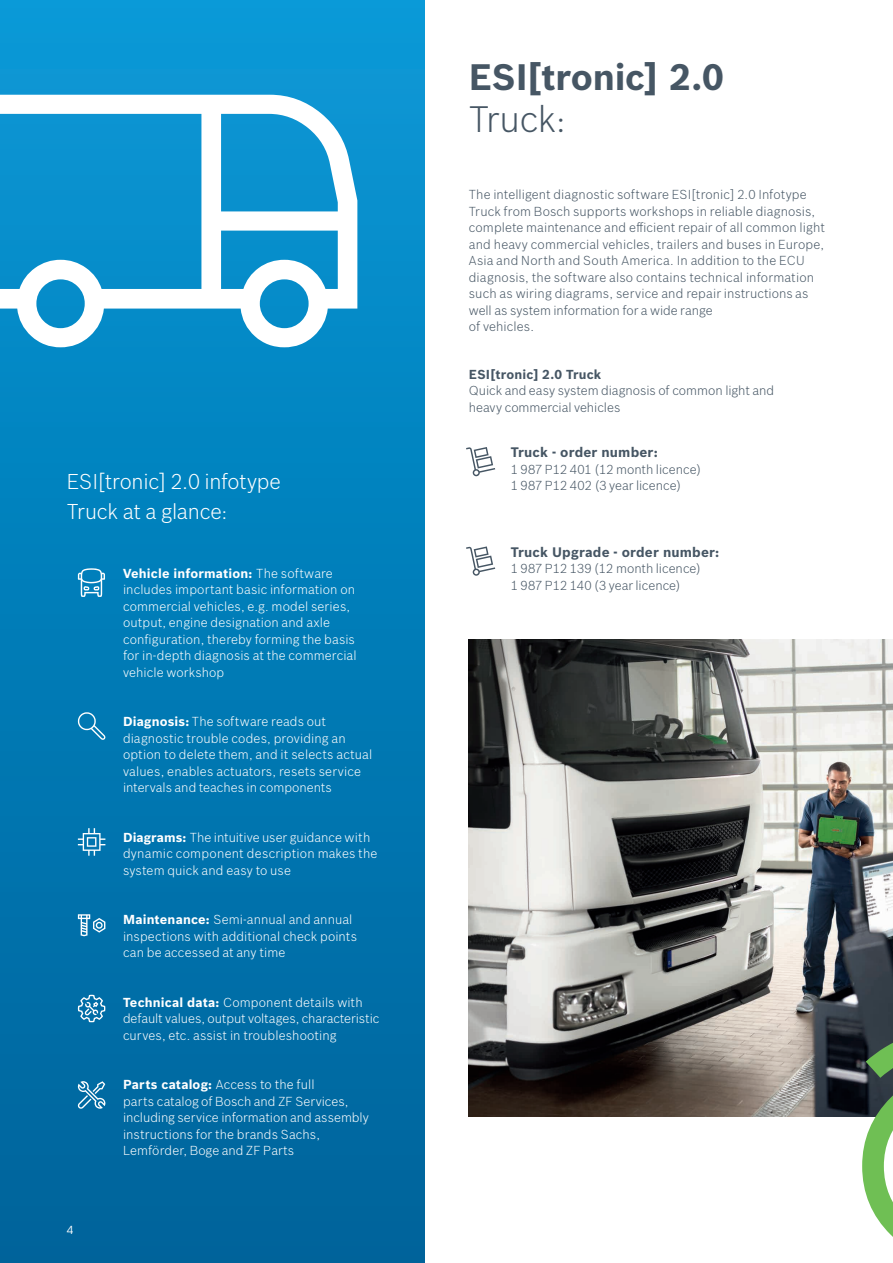
<style>
.page{position:relative;width:893px;height:1263px;background:#fff}
.page>*{position:absolute;margin:0;border:0;box-sizing:border-box;transform-origin:0 0}
.t1{font:700 36px "Bosch Sans";letter-spacing:-.005em;color:#465664}
.t2{font:300 36px "Bosch Sans";letter-spacing:-.01em;color:#465664}
.t3{font:300 21px/30px "Bosch Sans";letter-spacing:-.01em;color:#fff}
.t4{font:700 13.5px "Bosch Sans";letter-spacing:.015em;color:#465664}
.t5{font:300 12.75px/16.5px "Bosch Sans";letter-spacing:.005em;color:#fff}
.t6{font:300 12.75px/16.5px "Bosch Sans";letter-spacing:.005em;color:#465664}
.t7{font:700 12.75px "Bosch Sans";letter-spacing:.015em;color:#465664}
.t8{font:11.25px "Bosch Sans";color:#fff}
.s1{font-weight:700}
</style>
<div class="page">
<img style="left:469px;top:639px;width:424px;height:477px">
<div style="left:0;top:0;width:424px;height:1263px;background:linear-gradient(to bottom,#0999d7,#00629a)"></div>
<svg style="left:0;top:95px;width:357px;height:252px;fill:#0b92cf"></svg>
<svg style="left:862px;top:929px;width:31px;height:308px;background:#658365"></svg>
<svg style="left:78px;top:568px;width:27px;height:29px"></svg>
<svg style="left:78px;top:712px;width:27px;height:28px"></svg>
<svg style="left:78px;top:914px;width:27px;height:22px"></svg>
<svg style="left:78px;top:995px;width:27px;height:27px"></svg>
<svg style="left:78px;top:828px;width:27px;height:28px"></svg>
<svg style="left:78px;top:1081px;width:27px;height:28px"></svg>
<svg style="left:466px;top:447px;width:29px;height:29px"></svg>
<svg style="left:466px;top:546px;width:29px;height:30px"></svg>
<h2 class="t3" style="left:67px;top:466px;width:215px">ESI[tronic] 2.0 infotype<br>Truck at a glance:</h2>
<p class="t8" style="left:67px;top:1221px;width:8px">4</p>
<p class="t5" style="left:123px;top:564px;width:235px"><span class="s1">Vehicle information:</span> The software includes important basic information on commercial vehicles, e.g. model series, output, engine designation and axle configuration, thereby forming the basis for in-depth diagnosis at the commercial vehicle workshop</p>
<p class="t5" style="left:123px;top:713px;width:251px"><span class="s1">Diagnosis:</span> The software reads out diagnostic trouble codes, providing an option to delete them, and it selects actual values, enables actuators, resets service intervals and teaches in components</p>
<p class="t5" style="left:123px;top:828px;width:256px"><span class="s1">Diagrams:</span> The intuitive user guidance with dynamic component description makes the system quick and easy to use</p>
<p class="t5" style="left:123px;top:911px;width:236px"><span class="s1">Maintenance:</span> Semi-annual and annual inspections with additional check points can be accessed at any time</p>
<p class="t5" style="left:123px;top:993px;width:258px"><span class="s1">Technical data:</span> Component details with default values, output voltages, characteristic curves, etc. assist in troubleshooting</p>
<p class="t5" style="left:123px;top:1076px;width:247px"><span class="s1">Parts catalog:</span> Access to the full<br>parts catalog of Bosch and ZF Services, including service information and assembly instructions for the brands Sachs, Lemförder, Boge and ZF Parts</p>
<h1 class="t1" style="left:469px;top:50px;width:257px">ESI[tronic] 2.0</h1>
<h1 class="t2" style="left:469px;top:94px;width:99px">Truck:</h1>
<p class="t6" style="left:469px;top:185px;width:358px">The intelligent diagnostic software ESI[tronic] 2.0 Infotype Truck from Bosch supports workshops in reliable diagnosis, complete maintenance and efficient repair of all common light and heavy commercial vehicles, trailers and buses in Europe, Asia and North and South America. In addition to the ECU diagnosis, the software also contains technical information such as wiring diagrams, service and repair instructions as well as system information for a wide range<br>of vehicles.</p>
<p class="t7" style="left:469px;top:364px;width:134px">ESI[tronic] 2.0 Truck</p>
<p class="t6" style="left:469px;top:381px;width:307px">Quick and easy system diagnosis of common light and heavy commercial vehicles</p>
<p class="t4" style="left:511px;top:442px;width:149px">Truck - order number:</p>
<p class="t6" style="left:511px;top:460px;width:192px">1 987 P12 401 (12 month licence)<br>1 987 P12 402 (3 year licence)</p>
<p class="t4" style="left:511px;top:542px;width:210px">Truck Upgrade - order number:</p>
<p class="t6" style="left:511px;top:560px;width:192px">1 987 P12 139 (12 month licence)<br>1 987 P12 140 (3 year licence)</p>
</div>
